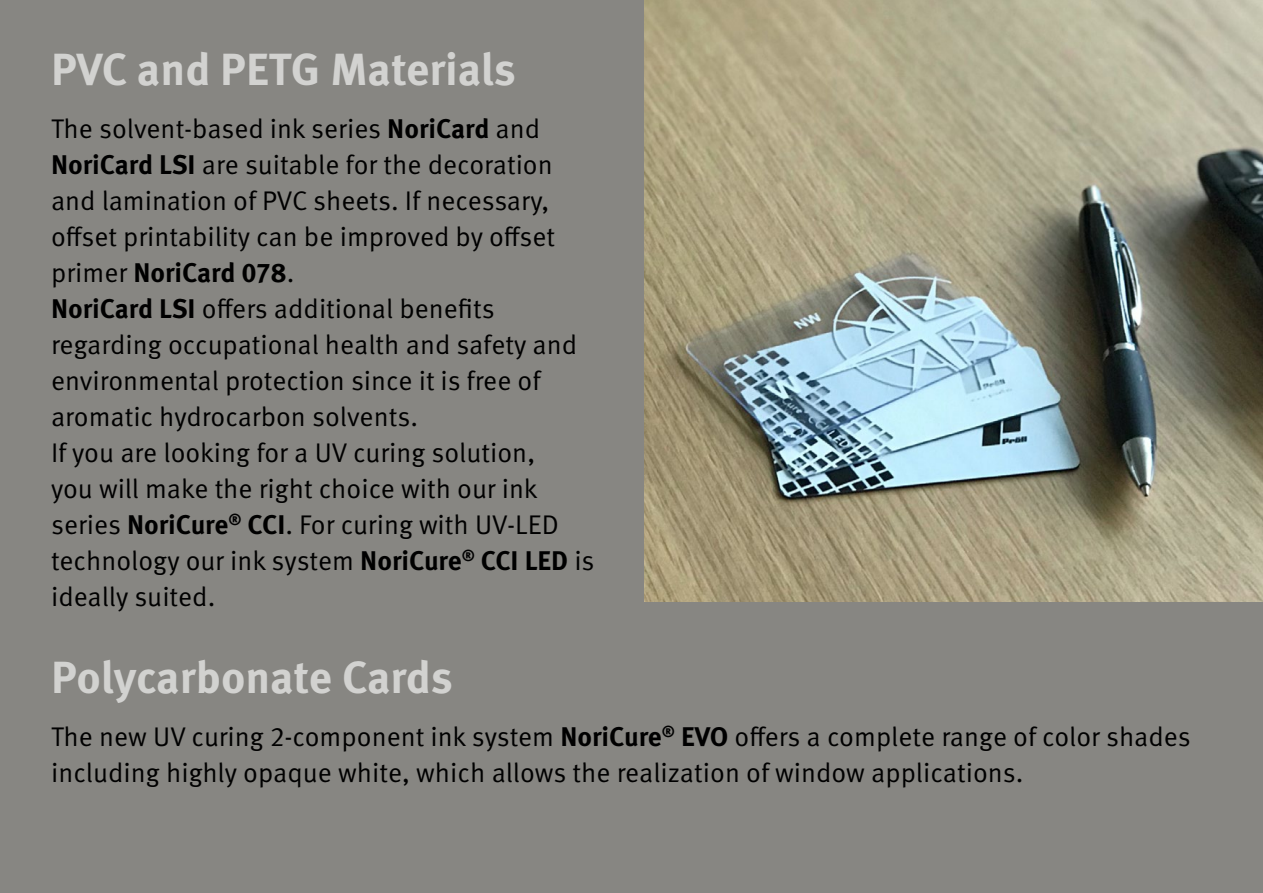
<style>
.page{position:relative;width:1263px;height:893px;background:#878682}
.page>*{position:absolute;margin:0;border:0;box-sizing:border-box;transform-origin:0 0}
.t1{font:700 45px "Meta Pro";letter-spacing:-.005em;color:#d2d2d0}
.t2{font:27px/36px "Meta Pro Norm";color:#000}
.t3{font:700 27px "Meta Pro";color:#000}
.s1{font-family:"Meta Pro";font-weight:700}
.s2{font-family:"Meta Pro Norm";font-weight:400}
</style>
<div class="page">
<img style="left:644px;top:0;width:619px;height:601px">
<h1 class="t1" style="left:51px;top:34px;width:466px">PVC and PETG Materials</h1>
<p class="t2" style="left:51px;top:109px;width:506px">The solvent-based ink series <span class="s1">NoriCard</span> and <span class="s1">NoriCard LSI</span> are suitable for the decoration and lamination of PVC sheets. If necessary, offset printability can be improved by offset</p>
<p class="t3" style="left:51px;top:251px;width:245px"><span class="s2">primer</span> NoriCard 078<span class="s2">.</span></p>
<p class="t2" style="left:51px;top:289px;width:545px"><span class="s1">NoriCard LSI</span> offers additional benefits regarding occupational health and safety and environmental protection since it is free of aromatic hydrocarbon solvents.<br>If you are looking for a UV curing solution,<br>you will make the right choice with our ink series <span class="s1">NoriCure</span><sup>®</sup> <span class="s1">CCI</span>. For curing with UV-LED technology our ink system <span class="s1">NoriCure</span><sup>®</sup> <span class="s1">CCI LED</span> is ideally suited.</p>
<h1 class="t1" style="left:51px;top:642px;width:403px">Polycarbonate Cards</h1>
<p class="t2" style="left:51px;top:717px;width:1141px">The new UV curing 2-component ink system <span class="s1">NoriCure</span><sup>®</sup> <span class="s1">EVO</span> offers a complete range of color shades including highly opaque white, which allows the realization of window applications.</p>
</div>
